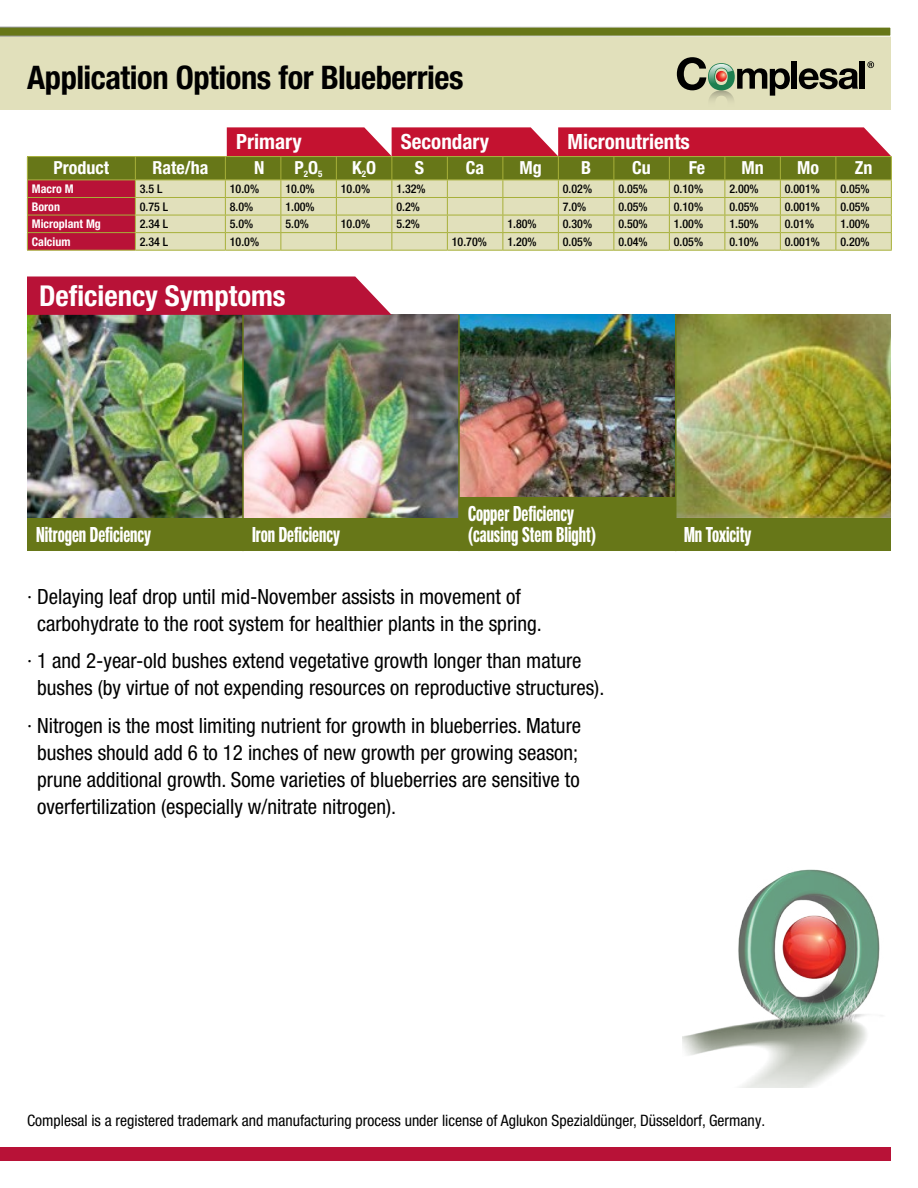
<style>
.page{position:relative;width:918px;height:1188px;background:#fff}
.page>*{position:absolute;margin:0;border:0;box-sizing:border-box;transform-origin:0 0}
.t1{font:700 condensed 32.55px "Helvetica Neue LT Pro";letter-spacing:-.015em;color:#000}
.Table_Header{font:700 condensed 28.8px "Helvetica Neue LT Pro";color:#fff}
.Body_Helv_Lg{font:condensed 21px/27px "Helvetica Neue LT Pro";color:#000}
.Page_2_Vertical_Text{font:700 21px/21px "Neue Helvetica Pro 79 Cm";color:#fff}
.Table_Header-2{font:700 condensed 21px "Helvetica Neue LT Pro";color:#fff}
.Table_Header-3{font:700 condensed 18px "Helvetica Neue LT Pro";color:#fff}
.Body_Helv{font:condensed 15.75px "Helvetica Neue LT Pro";color:#000}
.Table_Body{font:500 condensed 12px "Helvetica Neue LT Pro";color:#000}
.Table_Body-2{font:700 condensed 12px "Helvetica Neue LT Pro";color:#fff}
</style>
<div class="page">
<div style="left:0;top:27px;width:891px;height:83px;background:#e1e0bb"></div>
<svg style="left:0;top:27px;width:891px;height:9px;background:#71802b"></svg>
<svg style="left:677px;top:57px;width:113px;height:43px"></svg>
<div style="left:791px;top:61px;width:6px;height:28px;background:#000"></div>
<svg style="left:799px;top:68px;width:59px;height:21px"></svg>
<div style="left:860px;top:61px;width:5px;height:28px;background:#000"></div>
<svg style="left:867px;top:61px;width:7px;height:7px"></svg>
<img style="left:27px;top:315px;width:864px;height:203px">
<div style="left:0;top:1148px;width:891px;height:13px;background:#b81237"></div>
<hr style="left:242px;top:315px;width:2px;height:236px;background:#677718">
<hr style="left:458px;top:315px;width:2px;height:236px;background:#677718">
<hr style="left:675px;top:315px;width:2px;height:236px;background:#677718">
<svg style="left:27px;top:127px;width:865px;height:123px;background:#c29c7b"></svg>
<hr style="left:27px;top:250px;width:108px;height:1px;background:#a7b039">
<hr style="left:135px;top:250px;width:90px;height:1px;background:#a7b039">
<hr style="left:225px;top:250px;width:56px;height:1px;background:#a7b039">
<hr style="left:281px;top:250px;width:55px;height:1px;background:#a7b039">
<hr style="left:336px;top:250px;width:56px;height:1px;background:#a7b039">
<hr style="left:392px;top:250px;width:55px;height:1px;background:#a7b039">
<hr style="left:447px;top:250px;width:56px;height:1px;background:#a7b039">
<hr style="left:503px;top:250px;width:55px;height:1px;background:#a7b039">
<hr style="left:558px;top:250px;width:56px;height:1px;background:#a7b039">
<hr style="left:614px;top:250px;width:55px;height:1px;background:#a7b039">
<hr style="left:669px;top:250px;width:56px;height:1px;background:#a7b039">
<hr style="left:725px;top:250px;width:55px;height:1px;background:#a7b039">
<hr style="left:780px;top:250px;width:56px;height:1px;background:#a7b039">
<hr style="left:836px;top:250px;width:56px;height:1px;background:#a7b039">
<svg style="left:27px;top:276px;width:365px;height:39px;background:#bc2143"></svg>
<div style="left:27px;top:518px;width:216px;height:33px;background:#677718"></div>
<div style="left:243px;top:518px;width:216px;height:33px;background:#677718"></div>
<div style="left:459px;top:497px;width:216px;height:54px;background:#677718"></div>
<div style="left:675px;top:518px;width:216px;height:33px;background:#677718"></div>
<img style="left:683px;top:869px;width:197px;height:218px">
<p class="t1" style="left:27px;top:58px;width:438px">Application Options for Blueberries</p>
<p class="Table_Header-2" style="left:236px;top:129px;width:67px">Primary</p>
<p class="Table_Header-2" style="left:401px;top:129px;width:90px">Secondary</p>
<p class="Table_Header-2" style="left:568px;top:129px;width:124px">Micronutrients</p>
<p class="Table_Header-3" style="left:54px;top:157px;width:57px">Product</p>
<p class="Table_Header-3" style="left:152px;top:157px;width:57px">Rate/ha</p>
<p class="Table_Header-3" style="left:254px;top:157px;width:12px">N</p>
<p class="Table_Header-3" style="left:295px;top:157px;width:29px">P<sub>2</sub>O<sub>5</sub></p>
<p class="Table_Header-3" style="left:352px;top:157px;width:25px">K<sub>2</sub>O</p>
<p class="Table_Header-3" style="left:415px;top:157px;width:11px">S</p>
<p class="Table_Header-3" style="left:466px;top:157px;width:20px">Ca</p>
<p class="Table_Header-3" style="left:519px;top:157px;width:24px">Mg</p>
<p class="Table_Header-3" style="left:581px;top:157px;width:12px">B</p>
<p class="Table_Header-3" style="left:632px;top:157px;width:20px">Cu</p>
<p class="Table_Header-3" style="left:689px;top:157px;width:18px">Fe</p>
<p class="Table_Header-3" style="left:741px;top:157px;width:24px">Mn</p>
<p class="Table_Header-3" style="left:797px;top:157px;width:23px">Mo</p>
<p class="Table_Header-3" style="left:855px;top:157px;width:19px">Zn</p>
<p class="Table_Body-2" style="left:32px;top:182px;width:43px">Macro M</p>
<p class="Table_Body" style="left:140px;top:182px;width:24px">3.5 L</p>
<p class="Table_Body" style="left:230px;top:182px;width:31px">10.0%</p>
<p class="Table_Body" style="left:285px;top:182px;width:31px">10.0%</p>
<p class="Table_Body" style="left:341px;top:182px;width:31px">10.0%</p>
<p class="Table_Body" style="left:396px;top:182px;width:31px">1.32%</p>
<p class="Table_Body" style="left:563px;top:182px;width:31px">0.02%</p>
<p class="Table_Body" style="left:618px;top:182px;width:31px">0.05%</p>
<p class="Table_Body" style="left:674px;top:182px;width:31px">0.10%</p>
<p class="Table_Body" style="left:729px;top:182px;width:31px">2.00%</p>
<p class="Table_Body" style="left:785px;top:182px;width:37px">0.001%</p>
<p class="Table_Body" style="left:840px;top:182px;width:31px">0.05%</p>
<p class="Table_Body-2" style="left:32px;top:199px;width:30px">Boron</p>
<p class="Table_Body" style="left:140px;top:199px;width:30px">0.75 L</p>
<p class="Table_Body" style="left:230px;top:199px;width:25px">8.0%</p>
<p class="Table_Body" style="left:285px;top:199px;width:31px">1.00%</p>
<p class="Table_Body" style="left:396px;top:199px;width:25px">0.2%</p>
<p class="Table_Body" style="left:563px;top:199px;width:25px">7.0%</p>
<p class="Table_Body" style="left:618px;top:199px;width:31px">0.05%</p>
<p class="Table_Body" style="left:674px;top:199px;width:31px">0.10%</p>
<p class="Table_Body" style="left:729px;top:199px;width:31px">0.05%</p>
<p class="Table_Body" style="left:785px;top:199px;width:37px">0.001%</p>
<p class="Table_Body" style="left:840px;top:199px;width:31px">0.05%</p>
<p class="Table_Body-2" style="left:32px;top:217px;width:71px">Microplant Mg</p>
<p class="Table_Body" style="left:140px;top:217px;width:30px">2.34 L</p>
<p class="Table_Body" style="left:230px;top:217px;width:25px">5.0%</p>
<p class="Table_Body" style="left:285px;top:217px;width:25px">5.0%</p>
<p class="Table_Body" style="left:341px;top:217px;width:31px">10.0%</p>
<p class="Table_Body" style="left:396px;top:217px;width:25px">5.2%</p>
<p class="Table_Body" style="left:507px;top:217px;width:31px">1.80%</p>
<p class="Table_Body" style="left:563px;top:217px;width:31px">0.30%</p>
<p class="Table_Body" style="left:618px;top:217px;width:31px">0.50%</p>
<p class="Table_Body" style="left:674px;top:217px;width:31px">1.00%</p>
<p class="Table_Body" style="left:729px;top:217px;width:31px">1.50%</p>
<p class="Table_Body" style="left:785px;top:217px;width:31px">0.01%</p>
<p class="Table_Body" style="left:840px;top:217px;width:31px">1.00%</p>
<p class="Table_Body-2" style="left:32px;top:234px;width:40px">Calcium</p>
<p class="Table_Body" style="left:140px;top:234px;width:30px">2.34 L</p>
<p class="Table_Body" style="left:230px;top:234px;width:31px">10.0%</p>
<p class="Table_Body" style="left:452px;top:234px;width:37px">10.70%</p>
<p class="Table_Body" style="left:507px;top:234px;width:31px">1.20%</p>
<p class="Table_Body" style="left:563px;top:234px;width:31px">0.05%</p>
<p class="Table_Body" style="left:618px;top:234px;width:31px">0.04%</p>
<p class="Table_Body" style="left:674px;top:234px;width:31px">0.05%</p>
<p class="Table_Body" style="left:729px;top:234px;width:31px">0.10%</p>
<p class="Table_Body" style="left:785px;top:234px;width:37px">0.001%</p>
<p class="Table_Body" style="left:840px;top:234px;width:31px">0.20%</p>
<p class="Table_Header" style="left:39px;top:278px;width:248px">Deficiency Symptoms</p>
<p class="Page_2_Vertical_Text" style="left:36px;top:524px;width:116px">Nitrogen Deficiency</p>
<p class="Page_2_Vertical_Text" style="left:252px;top:524px;width:89px">Iron Deficiency</p>
<p class="Page_2_Vertical_Text" style="left:468px;top:503px;width:130px">Copper Deficiency (causing Stem Blight)</p>
<p class="Body_Helv_Lg" style="left:37px;top:582px;width:506px;text-indent:-10px">· Delaying leaf drop until mid-November assists in movement of carbohydrate to the root system for healthier plants in the spring.</p>
<p class="Body_Helv_Lg" style="left:37px;top:647px;width:569px;text-indent:-10px">· 1 and 2-year-old bushes extend vegetative growth longer than mature bushes (by virtue of not expending resources on reproductive structures).</p>
<p class="Body_Helv_Lg" style="left:37px;top:711px;width:546px;text-indent:-10px">· Nitrogen is the most limiting nutrient for growth in blueberries. Mature bushes should add 6 to 12 inches of new growth per growing season; prune additional growth. Some varieties of blueberries are sensitive to overfertilization (especially w/nitrate nitrogen).</p>
<p class="Page_2_Vertical_Text" style="left:684px;top:524px;width:69px">Mn Toxicity</p>
<p class="Body_Helv" style="left:27px;top:1111px;width:740px">Complesal is a registered trademark and manufacturing process under license of Aglukon Spezialdünger, Düsseldorf, Germany.</p>
</div>
